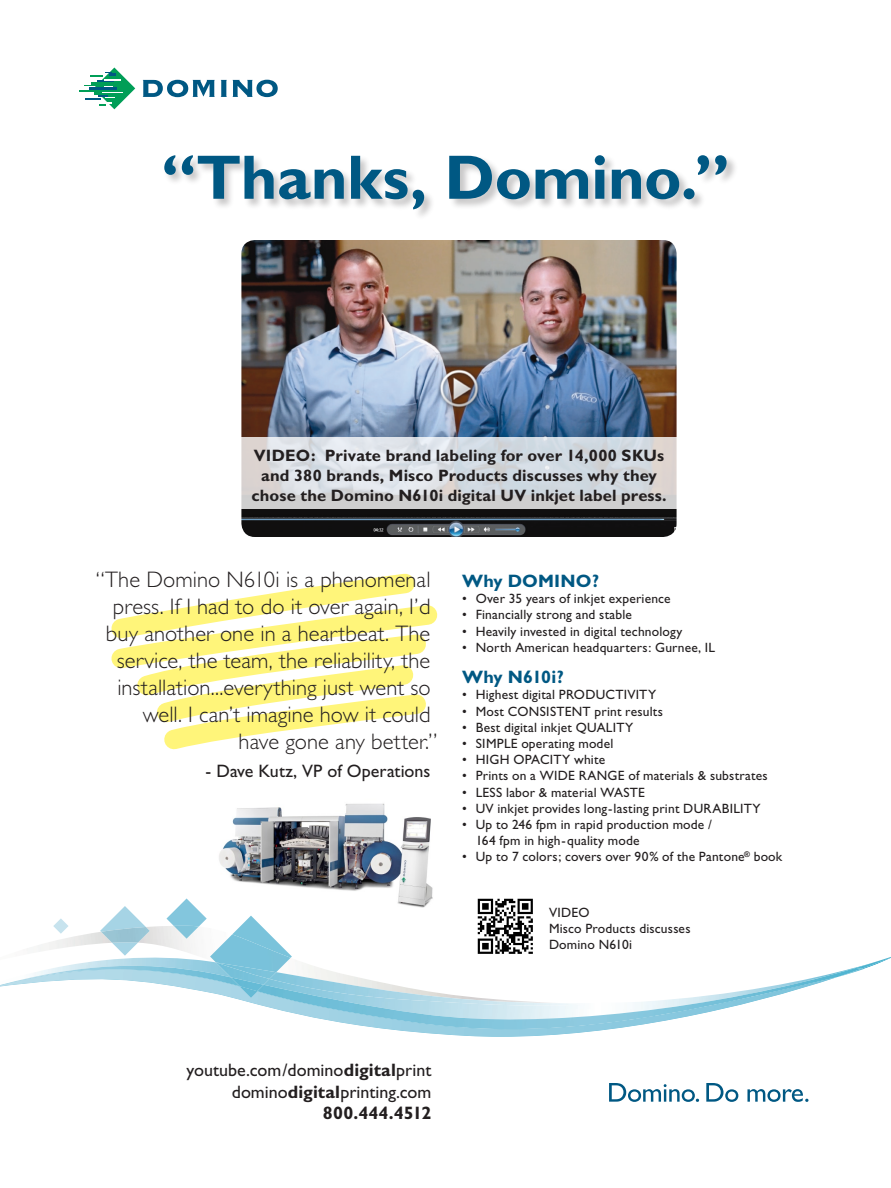
<style>
.page{position:relative;width:891px;height:1188px;background:#fff}
.page>*{position:absolute;margin:0;border:0;box-sizing:border-box;transform-origin:0 0}
.t1{font:700 63px "Gill Sans";letter-spacing:-.005em;color:#005883}
.t2{font:300 22.5px "Gill Sans";letter-spacing:.005em;color:#231f20}
.t3{font:18px/21.6px "Gill Sans";color:#231f20;text-align:right}
.t4{font:700 18px "Gill Sans";letter-spacing:.01em;color:#005883}
.t5{font:700 16.5px/19.8px "Gill Sans";letter-spacing:.005em;color:#231f20;text-align:center}
.t6{font:13.5px/16.2px "Gill Sans";letter-spacing:.015em;color:#231f20}
.s1{font-weight:700}
</style>
<div class="page">
<div style="left:163px;top:154px;width:576px;height:68px;background:#231f20;opacity:.25"></div>
<img style="left:241px;top:240px;width:436px;height:297px">
<svg style="left:100px;top:906px;width:46px;height:38px"></svg>
<img style="left:101px;top:927px;width:49px;height:16px">
<svg style="left:223px;top:916px;width:47px;height:18px"></svg>
<img style="left:210px;top:934px;width:70px;height:10px">
<svg style="left:53px;top:918px;width:16px;height:16px"></svg>
<img style="left:0;top:944px;width:298px;height:17px">
<svg style="left:396px;top:1030px;width:207px;height:6px"></svg>
<img style="left:862px;top:957px;width:29px;height:12px">
<img style="left:0;top:961px;width:862px;height:69px">
<img style="left:231px;top:977px;width:33px;height:14px">
<svg style="left:166px;top:898px;width:41px;height:28px"></svg>
<img style="left:174px;top:926px;width:25px;height:13px">
<svg style="left:221px;top:80px;width:6px;height:17px"></svg>
<svg style="left:233px;top:80px;width:45px;height:17px"></svg>
<svg style="left:143px;top:80px;width:72px;height:17px"></svg>
<hr style="left:80px;top:90px;width:23px;height:2px;background:#009e57">
<svg style="left:84px;top:68px;width:51px;height:41px"></svg>
<svg style="left:609px;top:1083px;width:199px;height:19px"></svg>
<img style="left:470px;top:898px;width:72px;height:64px">
<svg style="left:111px;top:573px;width:327px;height:177px"></svg>
<img style="left:219px;top:803px;width:214px;height:105px">
<svg style="left:241px;top:437px;width:436px;height:72px;background:#d6d9dd"></svg>
<h1 class="t1" style="left:161px;top:140px;width:571px">“Thanks, Domino.”</h1>
<p class="t5" style="left:252px;top:446px;width:417px">VIDEO: Private brand labeling for over 14,000 SKUs and 380 brands, Misco Products discusses why they chose the Domino N610i digital UV inkjet label press.</p>
<h2 class="t2" style="left:96px;top:567px;width:336px">“The Domino N610i is a phenomenal</h2>
<h2 class="t2" style="left:113px;top:594px;width:319px">press. If I had to do it over again, I’d</h2>
<h2 class="t2" style="left:106px;top:621px;width:326px">buy another one in a heartbeat. The</h2>
<h2 class="t2" style="left:117px;top:648px;width:315px">service, the team, the reliability, the</h2>
<h2 class="t2" style="left:117px;top:675px;width:315px">installation...everything just went so</h2>
<h2 class="t2" style="left:143px;top:702px;width:289px">well. I can’t imagine how it could</h2>
<h2 class="t2" style="left:239px;top:729px;width:200px">have gone any better.”</h2>
<h3 class="t3" style="left:206px;top:760px;width:226px">- Dave Kutz, VP of Operations</h3>
<h3 class="t4" style="left:462px;top:570px;width:138px">Why DOMINO?</h3>
<p class="t6" style="left:462px;top:591px;width:210px">• Over 35 years of inkjet experience</p>
<p class="t6" style="left:462px;top:607px;width:171px">• Financially strong and stable</p>
<p class="t6" style="left:462px;top:623px;width:222px">• Heavily invested in digital technology</p>
<p class="t6" style="left:462px;top:639px;width:254px">• North American headquarters: Gurnee, IL</p>
<h3 class="t4" style="left:462px;top:667px;width:103px">Why N610i?</h3>
<p class="t6" style="left:462px;top:687px;width:196px">• Highest digital PRODUCTIVITY</p>
<p class="t6" style="left:462px;top:703px;width:202px">• Most CONSISTENT print results</p>
<p class="t6" style="left:462px;top:719px;width:173px">• Best digital inkjet QUALITY</p>
<p class="t6" style="left:462px;top:735px;width:153px">• SIMPLE operating model</p>
<p class="t6" style="left:462px;top:752px;width:145px">• HIGH OPACITY white</p>
<p class="t6" style="left:462px;top:768px;width:307px">• Prints on a WIDE RANGE of materials &amp; substrates</p>
<p class="t6" style="left:462px;top:784px;width:184px">• LESS labor &amp; material WASTE</p>
<p class="t6" style="left:462px;top:800px;width:300px">• UV inkjet provides long-lasting print DURABILITY</p>
<p class="t6" style="left:476px;top:816px;width:238px;text-indent:-14px">• Up to 246 fpm in rapid production mode /<br>164 fpm in high-quality mode</p>
<p class="t6" style="left:462px;top:849px;width:322px">• Up to 7 colors; covers over 90% of the Pantone<sup>®</sup> book</p>
<p class="t6" style="left:549px;top:904px;width:143px">VIDEO<br>Misco Products discusses<br>Domino N610i</p>
<h3 class="t3" style="left:187px;top:1060px;width:246px">youtube.com/domino<span class="s1">digital</span>print domino<span class="s1">digital</span>printing.com<br><span class="s1">800.444.4512</span></h3>
</div>
